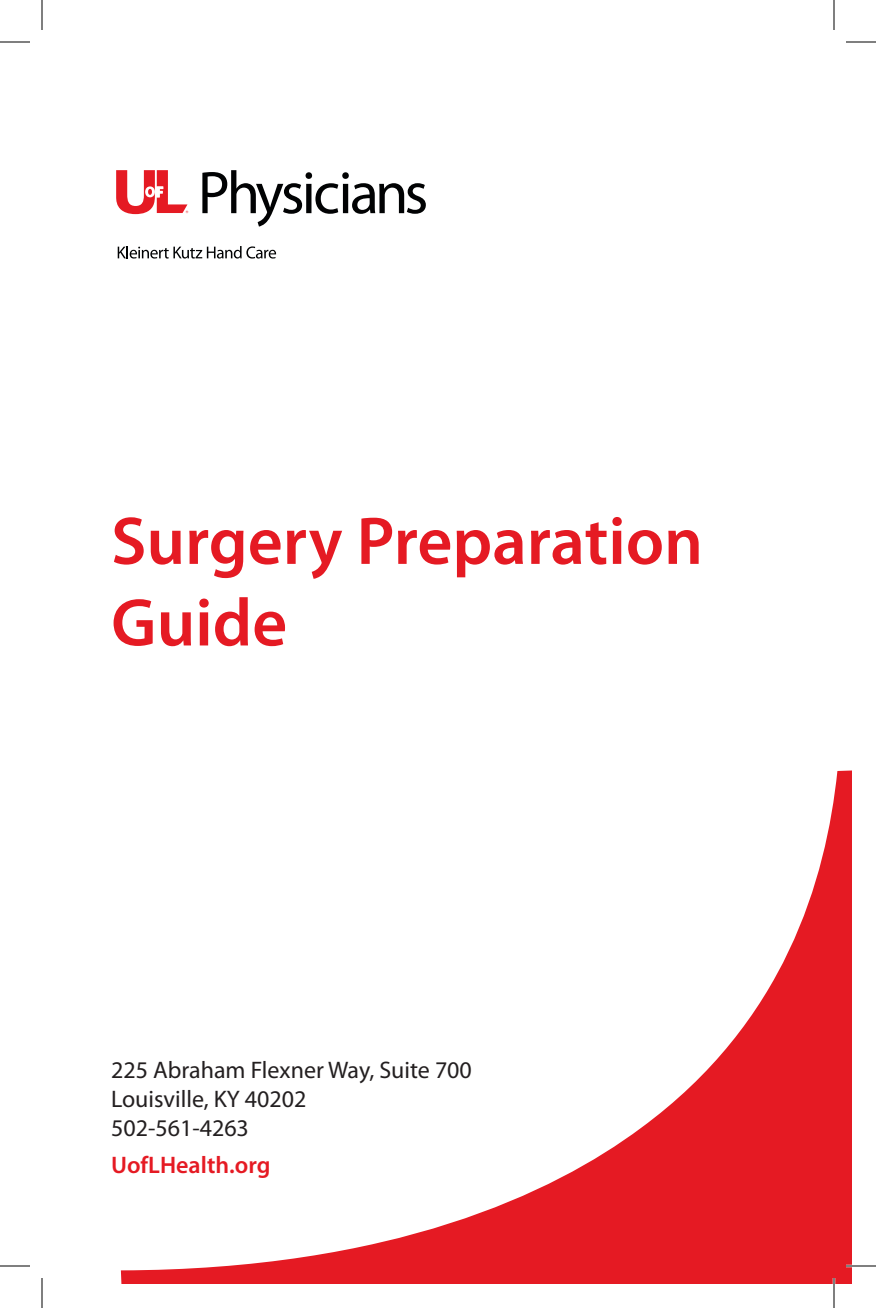
<style>
.page{position:relative;width:876px;height:1308px;background:#fff}
.page>*{position:absolute;margin:0;border:0;box-sizing:border-box;transform-origin:0 0}
.t1{font:600 68px/81.6px "Myriad Pro";color:#e51a23}
.t2{font:24px/28.8px "Myriad Pro";color:#231f20}
.t3{font:600 24px "Myriad Pro";color:#e51a23}
</style>
<div class="page">
<svg style="left:121px;top:770px;width:731px;height:514px"></svg>
<svg style="left:116px;top:170px;width:72px;height:44px"></svg>
<svg style="left:202px;top:170px;width:224px;height:57px"></svg>
<svg style="left:118px;top:246px;width:158px;height:13px"></svg>
<hr style="left:846px;top:1265px;width:30px;height:2px;background:#fff">
<hr style="left:833px;top:1278px;width:2px;height:30px;background:#fff">
<hr style="left:0;top:42px;width:30px;height:1px;background:#000">
<hr style="left:846px;top:42px;width:30px;height:1px;background:#000">
<hr style="left:0;top:1266px;width:30px;height:1px;background:#000">
<hr style="left:846px;top:1266px;width:30px;height:1px;background:#000">
<hr style="left:42px;top:0;width:1px;height:30px;background:#000">
<hr style="left:42px;top:1278px;width:1px;height:30px;background:#000">
<hr style="left:834px;top:0;width:1px;height:30px;background:#000">
<hr style="left:834px;top:1278px;width:1px;height:30px;background:#000">
<h1 class="t1" style="left:111px;top:499px;width:593px">Surgery Preparation<br>Guide</h1>
<p class="t2" style="left:111px;top:1055px;width:362px">225 Abraham Flexner Way, Suite 700<br>Louisville, KY 40202<br>502-561-4263</p>
<p class="t3" style="left:111px;top:1150px;width:161px">UofLHealth.org</p>
</div>
